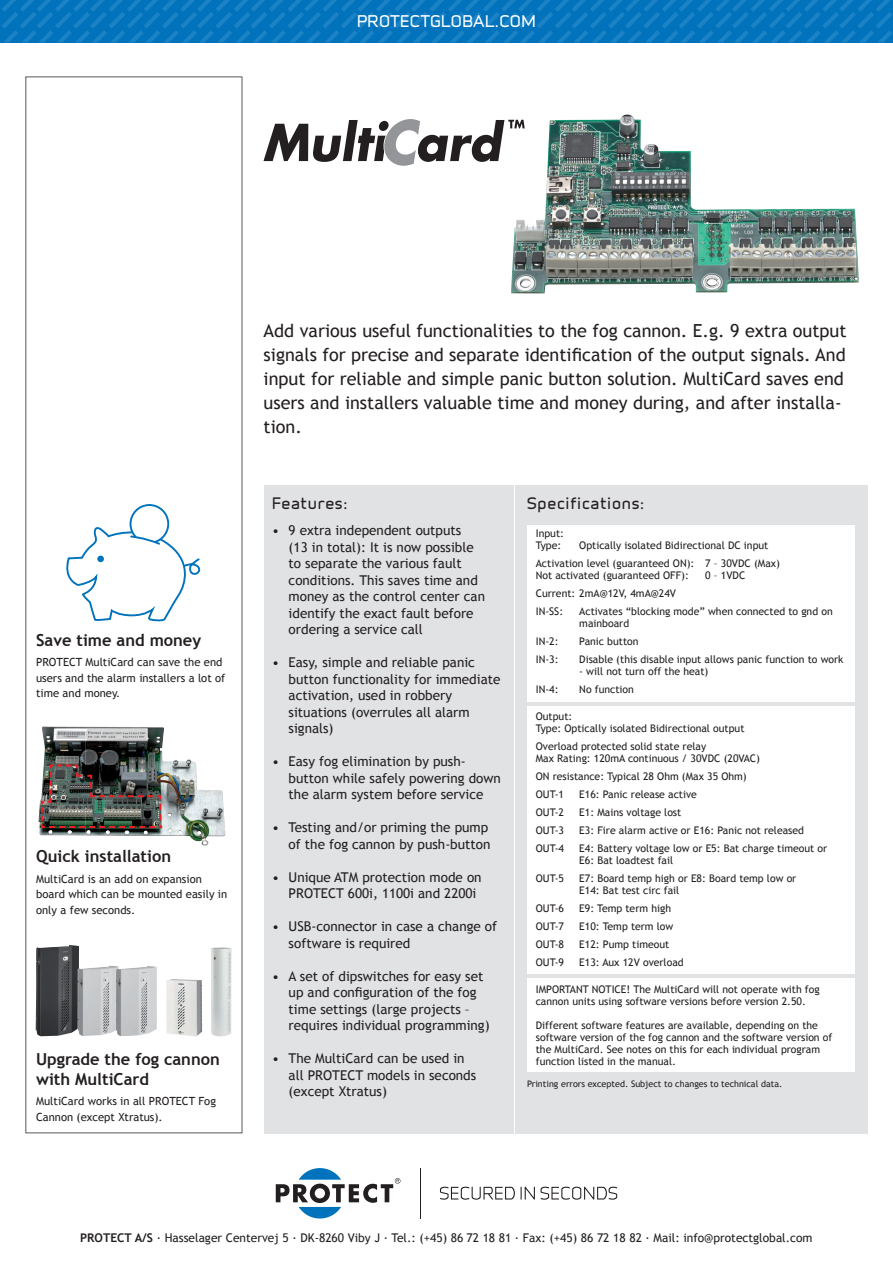
<style>
.page{position:relative;width:893px;height:1263px;background:#fff}
.page>*{position:absolute;margin:0;border:0;box-sizing:border-box;transform-origin:0 0}
.t1{font:18px/24px "Trebuchet MS";color:#231f20}
.t2{font:700 16.5px/19.5px "Trebuchet MS";color:#231f20}
.t3{font:15.3px "Infinity T Bold";letter-spacing:.03em;color:#fff}
.t4{font:15px "Infinity T Bold";letter-spacing:.05em;color:#231f20}
.t5{font:13.5px/16.5px "Trebuchet MS";color:#231f20}
.t6{font:12px "Trebuchet MS";color:#231f20}
.t7{font:11.25px/15.8px "Trebuchet MS";color:#231f20}
.t8{font:10.5px/12px "Trebuchet MS";color:#231f20}
.t9{font:9px "Trebuchet MS";color:#231f20}
.s1{font-weight:700}
</style>
<div class="page">
<svg style="left:263px;top:119px;width:248px;height:47px"></svg>
<img style="left:511px;top:114px;width:348px;height:179px">
<div style="left:264px;top:485px;width:603px;height:648px;background:#e1e2e4"></div>
<svg style="left:26px;top:77px;width:216px;height:1056px"></svg>
<svg style="left:440px;top:1187px;width:75px;height:13px"></svg>
<svg style="left:521px;top:1187px;width:96px;height:13px"></svg>
<svg style="left:276px;top:1168px;width:124px;height:50px"></svg>
<hr style="left:420px;top:1168px;width:1px;height:50px;background:#231f20">
<div style="left:527px;top:525px;width:328px;height:177px;background:#fff"></div>
<div style="left:527px;top:706px;width:328px;height:268px;background:#fff"></div>
<hr style="left:514px;top:485px;width:1px;height:648px;background:#fff">
<svg style="left:2px;top:0;width:891px;height:43px"></svg>
<img style="left:211px;top:947px;width:21px;height:90px">
<img style="left:36px;top:945px;width:43px;height:91px">
<img style="left:78px;top:965px;width:41px;height:71px">
<img style="left:116px;top:966px;width:41px;height:70px">
<img style="left:166px;top:979px;width:37px;height:57px">
<svg style="left:65px;top:503px;width:136px;height:128px"></svg>
<img style="left:27px;top:719px;width:208px;height:130px">
<img style="left:42px;top:726px;width:137px;height:40px">
<img style="left:179px;top:759px;width:17px;height:7px">
<img style="left:40px;top:766px;width:184px;height:40px">
<img style="left:38px;top:806px;width:141px;height:30px">
<img style="left:179px;top:806px;width:46px;height:40px">
<img style="left:41px;top:764px;width:121px;height:64px">
<div style="left:527px;top:978px;width:328px;height:93px;background:#fff"></div>
<h3 class="t3" style="left:357px;top:10px;width:180px">PROTECTGLOBAL.COM</h3>
<p class="t1" style="left:264px;top:319px;width:584px">Add various useful functionalities to the fog cannon. E.g. 9 extra output signals for precise and separate identification of the output signals. And input for reliable and simple panic button solution. MultiCard saves end users and installers valuable time and money during, and after installa&shy;tion.</p>
<h2 class="t2" style="left:36px;top:630px;width:167px">Save time and money</h2>
<p class="t7" style="left:36px;top:654px;width:191px">PROTECT MultiCard can save the end users and the alarm installers a lot of time and money.</p>
<h2 class="t2" style="left:36px;top:847px;width:136px">Quick installation</h2>
<p class="t7" style="left:36px;top:871px;width:193px">MultiCard is an add on expansion board which can be mounted easily in only a few seconds.</p>
<h2 class="t2" style="left:36px;top:1049px;width:185px">Upgrade the fog cannon with MultiCard</h2>
<p class="t7" style="left:36px;top:1093px;width:181px">MultiCard works in all PROTECT Fog<br>Cannon (except Xtratus).</p>
<h3 class="t4" style="left:272px;top:492px;width:77px">Features:</h3>
<h3 class="t4" style="left:527px;top:492px;width:118px">Specifications:</h3>
<p class="t5" style="left:289px;top:522px;width:198px;text-indent:-16px">• 9 extra independent outputs<br>(13 in total): It is now possible to separate the various fault conditions. This saves time and money as the control center can identify the exact fault before ordering a service call</p>
<p class="t5" style="left:289px;top:654px;width:213px;text-indent:-16px">• Easy, simple and reliable panic button functionality for immediate activation, used in robbery situations (overrules all alarm signals)</p>
<p class="t5" style="left:289px;top:753px;width:214px;text-indent:-16px">• Easy fog elimination by push&shy;button while safely powering down the alarm system before service</p>
<p class="t5" style="left:272px;top:819px;width:220px;text-align:right">• Testing and/or priming the pump of the fog cannon by push-button</p>
<p class="t5" style="left:289px;top:869px;width:194px;text-indent:-16px">• Unique ATM protection mode on<br>PROTECT 600i, 1100i and 2200i</p>
<p class="t5" style="left:289px;top:918px;width:210px;text-indent:-16px">• USB-connector in case a change of software is required</p>
<p class="t5" style="left:289px;top:968px;width:203px;text-indent:-16px">• A set of dipswitches for easy set up and configuration of the fog time settings (large projects – requires individual programming)</p>
<p class="t5" style="left:289px;top:1050px;width:189px;text-indent:-16px">• The MultiCard can be used in all PROTECT models in seconds (except Xtratus)</p>
<p class="t8" style="left:536px;top:528px;width:30px">Input:<br>Type:</p>
<p class="t8" style="left:536px;top:537px;width:246px;line-height:18px;text-indent:44px">Optically isolated Bidirectional DC input<br>Activation level (guaranteed ON): 7 – 30VDC (Max)</p>
<p class="t8" style="left:536px;top:570px;width:155px">Not activated (guaranteed OFF):</p>
<p class="t8" style="left:705px;top:570px;width:42px">0 – 1VDC</p>
<p class="t8" style="left:536px;top:585px;width:142px;line-height:18px">Current: 2mA@12V, 4mA@24V<br>IN-SS:</p>
<p class="t8" style="left:579px;top:606px;width:255px">Activates “blocking mode” when connected to gnd on mainboard</p>
<p class="t8" style="left:536px;top:636px;width:24px">IN-2:</p>
<p class="t8" style="left:579px;top:636px;width:61px">Panic button</p>
<p class="t8" style="left:536px;top:654px;width:24px">IN-3:</p>
<p class="t8" style="left:579px;top:654px;width:266px">Disable (this disable input allows panic function to work</p>
<p class="t8" style="left:579px;top:666px;width:131px">- will not turn off the heat)</p>
<p class="t8" style="left:536px;top:684px;width:24px">IN-4:</p>
<p class="t8" style="left:579px;top:684px;width:56px">No function</p>
<p class="t8" style="left:536px;top:711px;width:210px">Output:<br>Type: Optically isolated Bidirectional output</p>
<p class="t8" style="left:536px;top:741px;width:226px">Overload protected solid state relay<br>Max Rating: 120mA continuous / 30VDC (20VAC)</p>
<p class="t8" style="left:536px;top:768px;width:212px;line-height:18px">ON resistance: Typical 28 Ohm (Max 35 Ohm)<br>OUT-1</p>
<p class="t8" style="left:579px;top:789px;width:119px">E16: Panic release active</p>
<p class="t8" style="left:536px;top:807px;width:30px">OUT-2</p>
<p class="t8" style="left:579px;top:807px;width:104px">E1: Mains voltage lost</p>
<p class="t8" style="left:536px;top:825px;width:30px">OUT-3</p>
<p class="t8" style="left:579px;top:825px;width:226px">E3: Fire alarm active or E16: Panic not released</p>
<p class="t8" style="left:536px;top:843px;width:30px">OUT-4</p>
<p class="t8" style="left:579px;top:843px;width:249px">E4: Battery voltage low or E5: Bat charge timeout or<br>E6: Bat loadtest fail</p>
<p class="t8" style="left:536px;top:873px;width:30px">OUT-5</p>
<p class="t8" style="left:579px;top:873px;width:219px">E7: Board temp high or E8: Board temp low or<br>E14: Bat test circ fail</p>
<p class="t8" style="left:536px;top:903px;width:30px">OUT-6</p>
<p class="t8" style="left:579px;top:903px;width:93px">E9: Temp term high</p>
<p class="t8" style="left:536px;top:920px;width:30px">OUT-7</p>
<p class="t8" style="left:579px;top:920px;width:96px">E10: Temp term low</p>
<p class="t8" style="left:536px;top:938px;width:30px">OUT-8</p>
<p class="t8" style="left:579px;top:938px;width:92px">E12: Pump timeout</p>
<p class="t8" style="left:536px;top:956px;width:30px">OUT-9</p>
<p class="t8" style="left:579px;top:956px;width:106px">E13: Aux 12V overload</p>
<p class="t8" style="left:536px;top:983px;width:285px">IMPORTANT NOTICE! The MultiCard will not operate with fog cannon units using software versions before version 2.50.</p>
<p class="t8" style="left:536px;top:1019px;width:298px">Different software features are available, depending on the software version of the fog cannon and the software version of the MultiCard. See notes on this for each individual program function listed in the manual.</p>
<p class="t9" style="left:527px;top:1078px;width:257px">Printing errors excepted. Subject to changes to technical data.</p>
<p class="t6" style="left:80px;top:1231px;width:734px"><span class="s1">PROTECT A/S</span> · Hasselager Centervej 5 · DK-8260 Viby J · Tel.: (+45) 86 72 18 81 · Fax: (+45) 86 72 18 82 · Mail: info@protectglobal.com</p>
</div>
